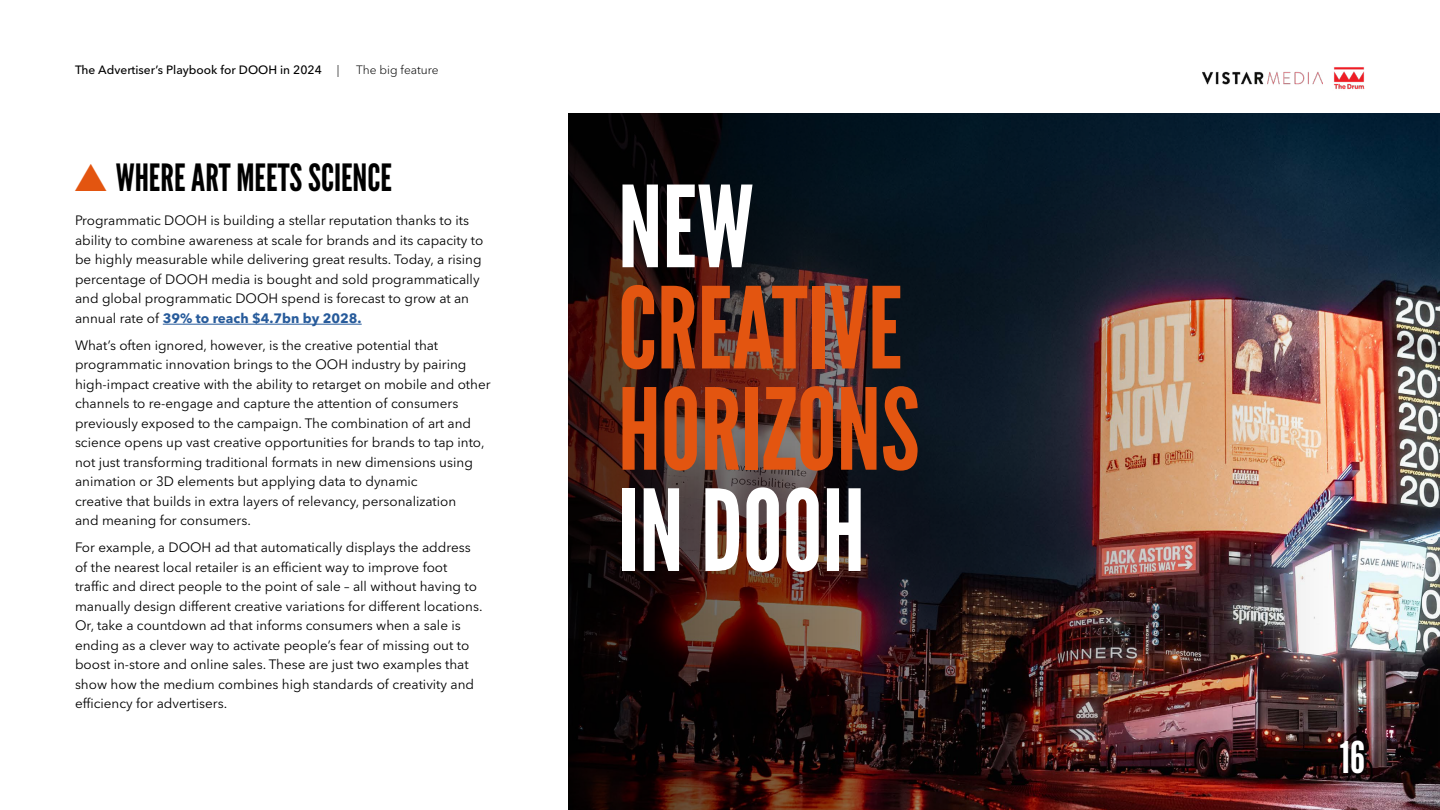
<style>
.page{position:relative;width:1440px;height:810px;background:#fff}
.page>*{position:absolute;margin:0;border:0;box-sizing:border-box;transform-origin:0 0}
.t1{font:112.5px/101.2px "League Gothic";color:#e35510}
.t2{font:112.5px "League Gothic";color:#fff}
.t3{font:43.65px "League Gothic";color:#fff}
.t4{font:37.5px "League Gothic";color:#000}
.t5{font:13.5px/19.5px "Avenir Next LT Pro";color:#000}
.t6{font:500 12px "Avenir Next LT Pro";color:#000}
.t7{font:300 12px "Avenir Next LT Pro";color:#000}
.s1{font-family:"Circular Std";color:#e35510}
.s2{font-weight:700;color:#275b9b}
</style>
<div class="page">
<img style="left:568px;top:113px;width:870px;height:697px">
<hr style="left:163px;top:324px;width:199px;height:1px;background:#275b9b">
<img style="left:1334px;top:67px;width:31px;height:23px">
<img style="left:1203px;top:71px;width:120px;height:14px">
<p class="t6" style="left:75px;top:63px;width:248px">The Advertiser’s Playbook for DOOH in 2024</p>
<p class="t7" style="left:337px;top:63px;width:4px">|</p>
<p class="t7" style="left:356px;top:63px;width:84px">The big feature</p>
<h3 class="t4" style="left:75px;top:155px;width:318px"><span class="s1">▲</span> WHERE ART MEETS SCIENCE</h3>
<p class="t5" style="left:75px;top:211px;width:410px">Programmatic DOOH is building a stellar reputation thanks to its ability to combine awareness at scale for brands and its capacity to be highly measurable while delivering great results. Today, a rising percentage of DOOH media is bought and sold programmatically and global programmatic DOOH spend is forecast to grow at an annual rate of <span class="s2">39% to reach $4.7bn by 2028.</span></p>
<p class="t5" style="left:75px;top:335px;width:417px">What’s often ignored, however, is the creative potential that programmatic innovation brings to the OOH industry by pairing high-impact creative with the ability to retarget on mobile and other channels to re-engage and capture the attention of consumers previously exposed to the campaign. The combination of art and science opens up vast creative opportunities for brands to tap into, not just transforming traditional formats in new dimensions using animation or 3D elements but applying data to dynamic<br>creative that builds in extra layers of relevancy, personalization<br>and meaning for consumers.</p>
<p class="t5" style="left:75px;top:538px;width:409px">For example, a DOOH ad that automatically displays the address of the nearest local retailer is an efficient way to improve foot traffic and direct people to the point of sale – all without having to manually design different creative variations for different locations.<br>Or, take a countdown ad that informs consumers when a sale is ending as a clever way to activate people’s fear of missing out to boost in-store and online sales. These are just two examples that show how the medium combines high standards of creativity and efficiency for advertisers.</p>
<h1 class="t2" style="left:618px;top:160px;width:137px">NEW</h1>
<h1 class="t1" style="left:618px;top:278px;width:303px">CREATIVE<br>HORIZONS</h1>
<h1 class="t2" style="left:618px;top:464px;width:249px">IN DOOH</h1>
<h2 class="t3" style="left:1340px;top:731px;width:27px">16</h2>
</div>
